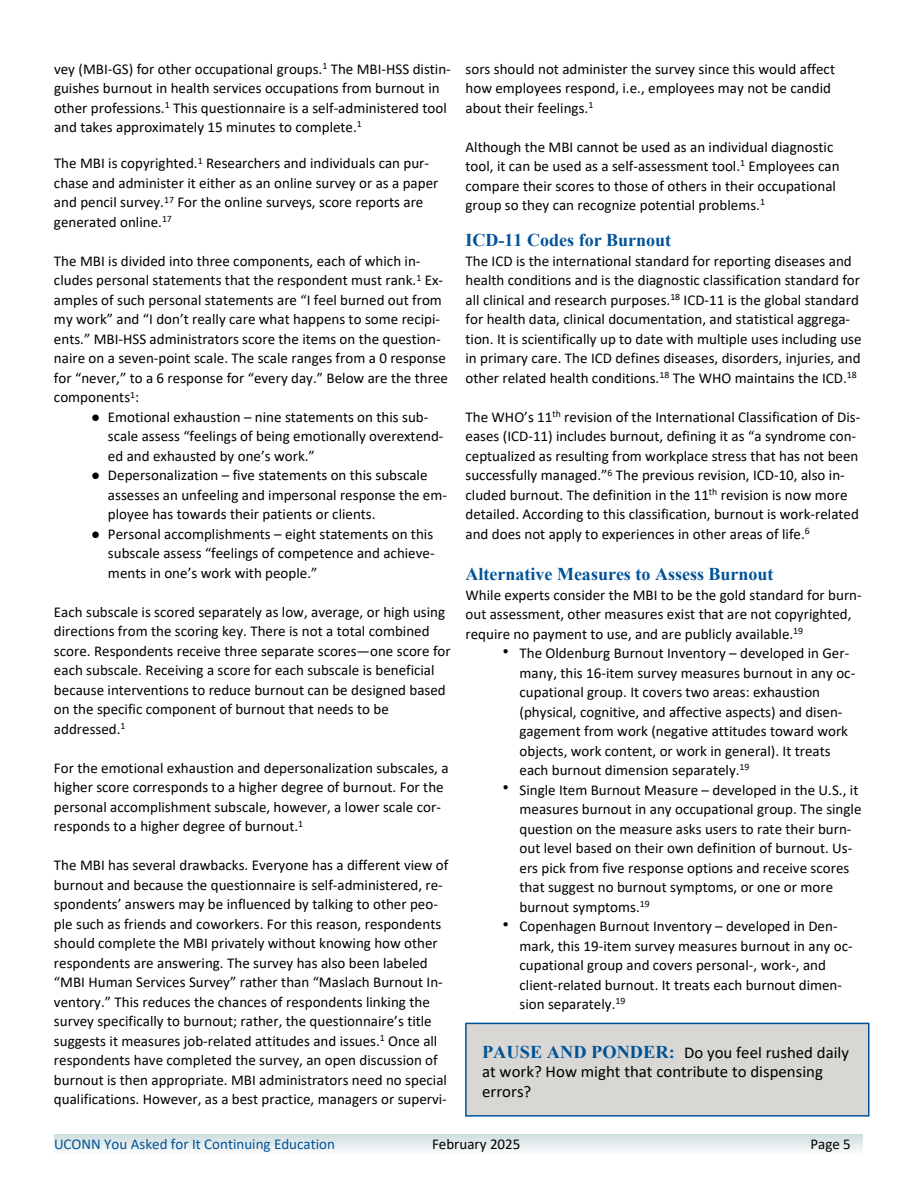
<style>
.page{position:relative;width:918px;height:1188px;background:#fff}
.page>*{position:absolute;margin:0;border:0;box-sizing:border-box;transform-origin:0 0}
.t1{font:700 18px "Times New Roman";color:#005298}
.t2{font:16.5px/19.5px "Calibri";color:#000}
.t3{font:15px/19.5px "Calibri";color:#000}
.t4{font:15px "Calibri";color:#005298}
.s1{font-family:"Times New Roman"}
.s2{font-family:"Times New Roman";font-weight:700;font-size:18px;color:#005298}
</style>
<div class="page">
<div style="left:54px;top:1134px;width:809px;height:20px;background:linear-gradient(to bottom,#cdddde,#f8fafa)"></div>
<div style="left:465px;top:1023px;width:404px;height:94px;background:#d8d7d3;border:2px solid #005298"></div>
<p class="t3" style="left:54px;top:60px;width:398px">vey (MBI-GS) for other occupational groups.<sup>1</sup> The MBI-HSS distin&shy;guishes burnout in health services occupations from burnout in other professions.<sup>1</sup> This questionnaire is a self-administered tool and takes approximately 15 minutes to complete.<sup>1</sup></p>
<p class="t3" style="left:54px;top:155px;width:386px">The MBI is copyrighted.<sup>1</sup> Researchers and individuals can pur&shy;chase and administer it either as an online survey or as a paper and pencil survey.<sup>17</sup> For the online surveys, score reports are generated online.<sup>17</sup></p>
<p class="t3" style="left:54px;top:252px;width:395px">The MBI is divided into three components, each of which in&shy;cludes personal statements that the respondent must rank.<sup>1</sup> Ex&shy;amples of such personal statements are “I feel burned out from my work” and “I don’t really care what happens to some recipi&shy;ents.” MBI-HSS administrators score the items on the question&shy;naire on a seven-point scale. The scale ranges from a 0 response for “never,” to a 6 response for “every day.” Below are the three components<sup>1</sup>:</p>
<p class="t3" style="left:108px;top:408px;width:337px;text-indent:-17px"><span class="s1">●</span> Emotional exhaustion – nine statements on this sub&shy;scale assess “feelings of being emotionally overextend&shy;ed and exhausted by one’s work.”</p>
<p class="t3" style="left:108px;top:467px;width:340px;text-indent:-17px"><span class="s1">●</span> Depersonalization – five statements on this subscale assesses an unfeeling and impersonal response the em&shy;ployee has towards their patients or clients.</p>
<p class="t3" style="left:108px;top:525px;width:328px;text-align:justify;text-indent:-17px"><span class="s1">●</span> Personal accomplishments – eight statements on this subscale assess “feelings of competence and achieve&shy;ments in one’s work with people.”</p>
<p class="t3" style="left:54px;top:603px;width:398px">Each subscale is scored separately as low, average, or high using directions from the scoring key. There is not a total combined score. Respondents receive three separate scores—one score for each subscale. Receiving a score for each subscale is beneficial because interventions to reduce burnout can be designed based on the specific component of burnout that needs to be addressed.<sup>1</sup></p>
<p class="t3" style="left:54px;top:759px;width:396px">For the emotional exhaustion and depersonalization subscales, a higher score corresponds to a higher degree of burnout. For the personal accomplishment subscale, however, a lower scale cor&shy;responds to a higher degree of burnout.<sup>1</sup></p>
<p class="t3" style="left:54px;top:857px;width:396px">The MBI has several drawbacks. Everyone has a different view of burnout and because the questionnaire is self-administered, re&shy;spondents’ answers may be influenced by talking to other peo&shy;ple such as friends and coworkers. For this reason, respondents should complete the MBI privately without knowing how other respondents are answering. The survey has also been labeled “MBI Human Services Survey” rather than “Maslach Burnout In&shy;ventory.” This reduces the chances of respondents linking the survey specifically to burnout; rather, the questionnaire’s title suggests it measures job-related attitudes and issues.<sup>1</sup> Once all respondents have completed the survey, an open discussion of burnout is then appropriate. MBI administrators need no special qualifications. However, as a best practice, managers or supervi-</p>
<p class="t4" style="left:54px;top:1138px;width:283px">UCONN You Asked for It Continuing Education</p>
<p class="t3" style="left:432px;top:1136px;width:90px">February 2025</p>
<p class="t3" style="left:810px;top:1136px;width:42px">Page 5</p>
<p class="t3" style="left:466px;top:60px;width:371px">sors should not administer the survey since this would affect how employees respond, i.e., employees may not be candid about their feelings.<sup>1</sup></p>
<p class="t3" style="left:466px;top:138px;width:376px">Although the MBI cannot be used as an individual diagnostic tool, it can be used as a self-assessment tool.<sup>1</sup> Employees can compare their scores to those of others in their occupational group so they can recognize potential problems.<sup>1</sup></p>
<p class="t1" style="left:466px;top:234px;width:207px">ICD-11 Codes for Burnout</p>
<p class="t3" style="left:466px;top:252px;width:398px">The ICD is the international standard for reporting diseases and health conditions and is the diagnostic classification standard for all clinical and research purposes.<sup>18</sup> ICD-11 is the global standard for health data, clinical documentation, and statistical aggrega&shy;tion. It is scientifically up to date with multiple uses including use in primary care. The ICD defines diseases, disorders, injuries, and other related health conditions.<sup>18</sup> The WHO maintains the ICD.<sup>18</sup></p>
<p class="t3" style="left:466px;top:408px;width:396px">The WHO’s 11<sup>th</sup> revision of the International Classification of Dis&shy;eases (ICD-11) includes burnout, defining it as “a syndrome con&shy;ceptualized as resulting from workplace stress that has not been successfully managed.”<sup>6</sup> The previous revision, ICD-10, also in&shy;cluded burnout. The definition in the 11<sup>th</sup> revision is now more detailed. According to this classification, burnout is work-related and does not apply to experiences in other areas of life.<sup>6</sup></p>
<p class="t1" style="left:466px;top:568px;width:310px">Alternative Measures to Assess Burnout</p>
<p class="t3" style="left:466px;top:586px;width:398px">While experts consider the MBI to be the gold standard for burn&shy;out assessment, other measures exist that are not copyrighted, require no payment to use, and are publicly available.<sup>19</sup></p>
<p class="t3" style="left:520px;top:645px;width:337px;text-indent:-17px"><sup>●</sup> The Oldenburg Burnout Inventory – developed in Ger&shy;many, this 16-item survey measures burnout in any oc&shy;cupational group. It covers two areas: exhaustion (physical, cognitive, and affective aspects) and disen&shy;gagement from work (negative attitudes toward work objects, work content, or work in general). It treats each burnout dimension separately.<sup>19</sup></p>
<p class="t3" style="left:520px;top:781px;width:343px;text-indent:-17px"><sup>●</sup> Single Item Burnout Measure – developed in the U.S., it measures burnout in any occupational group. The single question on the measure asks users to rate their burn&shy;out level based on their own definition of burnout. Us&shy;ers pick from five response options and receive scores that suggest no burnout symptoms, or one or more burnout symptoms.<sup>19</sup></p>
<p class="t3" style="left:520px;top:918px;width:335px;text-indent:-17px"><sup>●</sup> Copenhagen Burnout Inventory – developed in Den&shy;mark, this 19-item survey measures burnout in any oc&shy;cupational group and covers personal-, work-, and client-related burnout. It treats each burnout dimen&shy;sion separately.<sup>19</sup></p>
<p class="t2" style="left:482px;top:1044px;width:368px"><span class="s2">PAUSE AND PONDER:</span> Do you feel rushed daily at work? How might that contribute to dispensing errors?</p>
</div>
